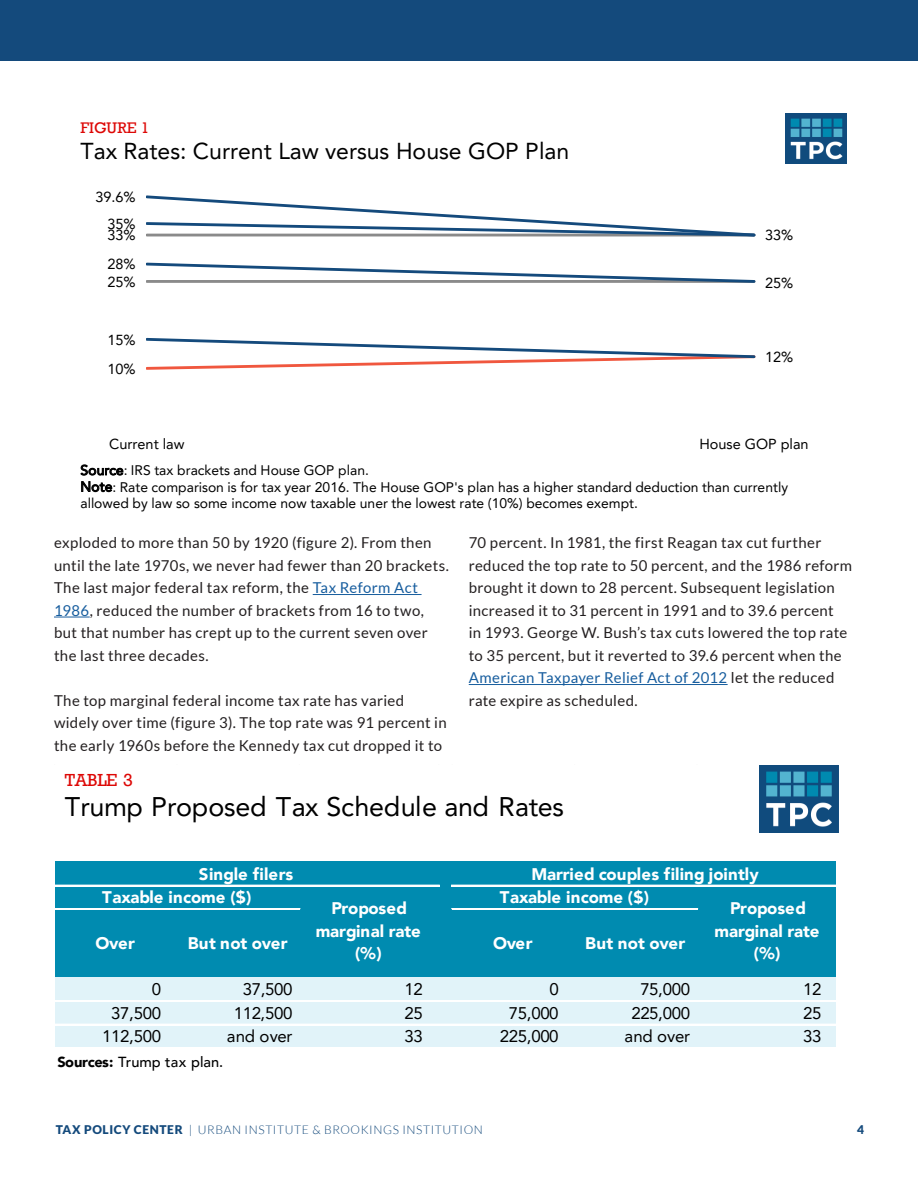
<style>
.page{position:relative;width:918px;height:1188px;background:#fff}
.page>*{position:absolute;margin:0;border:0;box-sizing:border-box;transform-origin:0 0}
.t1{font:26.85px "Avenir LT Pro";letter-spacing:-.015em;color:#000}
.t2{font:23.1px "Avenir LT Pro";color:#000}
.t3{font:18px "Rockwell";letter-spacing:-.015em;color:#dd0806}
.t4{font:900 16.8px/22.4px "Avenir LT Pro";letter-spacing:-.005em;color:#fff;text-align:center}
.t5{font:16.8px "Avenir LT Pro";letter-spacing:-.025em;color:#000}
.t6{font:900 16.8px "Avenir LT Pro";letter-spacing:.02em;color:#fff}
.t7{font:15.75px "Rockwell";color:#dd0806}
.Para_before_bullet_l{font:15px/22.5px "Lato";letter-spacing:.025em;color:#231f20}
.t8{font:14.55px "Avenir LT Pro";color:#000}
.t9{font:500 14.55px "Avenir LT Pro";letter-spacing:.005em;color:#000}
.t10{font:13.95px/16.5px "Avenir LT Pro";color:#000}
.t11{font:300 12px "Lato";letter-spacing:.05em;color:#144a7c}
.t12{font:900 12px "Lato";color:#144a7c}
.s1{color:#175d9e}
.s2{font-weight:900}
</style>
<div class="page">
<div style="left:0;top:0;width:918px;height:60px;background:#144a7c"></div>
<hr style="left:313px;top:594px;width:109px;height:1px;background:#175d9e">
<hr style="left:54px;top:617px;width:36px;height:1px;background:#175d9e">
<hr style="left:469px;top:684px;width:259px;height:1px;background:#175d9e">
<div style="left:55px;top:862px;width:783px;height:116px;background:#008bb0"></div>
<hr style="left:837px;top:862px;width:1px;height:116px;background:#fff">
<div style="left:55px;top:977px;width:783px;height:72px;background:#e1f3f9"></div>
<hr style="left:837px;top:977px;width:1px;height:72px;background:#fff">
<hr style="left:54px;top:885px;width:385px;height:1px;background:#fff">
<hr style="left:452px;top:885px;width:386px;height:1px;background:#fff">
<hr style="left:54px;top:908px;width:246px;height:1px;background:#fff">
<hr style="left:54px;top:909px;width:246px;height:1px;background:#fff">
<hr style="left:452px;top:908px;width:246px;height:1px;background:#fff">
<hr style="left:452px;top:909px;width:246px;height:1px;background:#fff">
<hr style="left:54px;top:1000px;width:784px;height:1px;background:#fff">
<hr style="left:54px;top:1001px;width:784px;height:1px;background:#fff">
<hr style="left:54px;top:1024px;width:784px;height:1px;background:#fff">
<hr style="left:54px;top:1047px;width:784px;height:1px;background:#fff">
<hr style="left:54px;top:1048px;width:784px;height:1px;background:#fff">
<img style="left:759px;top:765px;width:79px;height:67px">
<svg style="left:147px;top:337px;width:608px;height:33px"></svg>
<svg style="left:147px;top:262px;width:608px;height:21px"></svg>
<svg style="left:147px;top:195px;width:608px;height:42px"></svg>
<svg style="left:80px;top:464px;width:43px;height:28px"></svg>
<img style="left:786px;top:113px;width:61px;height:51px">
<p class="t7" style="left:80px;top:119px;width:70px">FIGURE 1</p>
<p class="t2" style="left:80px;top:137px;width:490px">Tax Rates: Current Law versus House GOP Plan</p>
<p class="t8" style="left:95px;top:188px;width:42px">39.6%</p>
<p class="t8" style="left:107px;top:215px;width:30px">35%</p>
<p class="t8" style="left:107px;top:226px;width:30px">33%</p>
<p class="t8" style="left:107px;top:255px;width:30px">28%</p>
<p class="t8" style="left:107px;top:273px;width:30px">25%</p>
<p class="t8" style="left:107px;top:331px;width:30px">15%</p>
<p class="t8" style="left:107px;top:360px;width:30px">10%</p>
<p class="t8" style="left:765px;top:226px;width:30px">33%</p>
<p class="t8" style="left:765px;top:274px;width:30px">25%</p>
<p class="t8" style="left:765px;top:348px;width:30px">12%</p>
<p class="t8" style="left:109px;top:435px;width:77px">Current law</p>
<p class="t8" style="left:700px;top:435px;width:111px">House GOP plan</p>
<p class="t10" style="left:80px;top:462px;width:709px">Source: IRS tax brackets and House GOP plan.<br>Note: Rate comparison is for tax year 2016. The House GOP's plan has a higher standard deduction than currently allowed by law so some income now taxable uner the lowest rate (10%) becomes exempt.</p>
<p class="Para_before_bullet_l" style="left:54px;top:532px;width:397px">exploded to more than 50 by 1920 (figure 2). From then until the late 1970s, we never had fewer than 20 brackets.<br>The last major federal tax reform, the <span class="s1">Tax Reform Act 1986</span>, reduced the number of brackets from 16 to two, but that number has crept up to the current seven over the last three decades.</p>
<p class="Para_before_bullet_l" style="left:54px;top:689px;width:394px">The top marginal federal income tax rate has varied widely over time (figure 3). The top rate was 91 percent in the early 1960s before the Kennedy tax cut dropped it to</p>
<p class="Para_before_bullet_l" style="left:469px;top:532px;width:385px">70 percent. In 1981, the first Reagan tax cut further reduced the top rate to 50 percent, and the 1986 reform brought it down to 28 percent. Subsequent legislation increased it to 31 percent in 1991 and to 39.6 percent<br>in 1993. George W. Bush’s tax cuts lowered the top rate to 35 percent, but it reverted to 39.6 percent when the <span class="s1">American Taxpayer Relief Act of 2012</span> let the reduced rate expire as scheduled.</p>
<p class="t3" style="left:65px;top:770px;width:70px">TABLE 3</p>
<p class="t1" style="left:65px;top:791px;width:501px">Trump Proposed Tax Schedule and Rates</p>
<p class="t4" style="left:199px;top:863px;width:96px">Single filers</p>
<p class="t4" style="left:531px;top:863px;width:229px">Married couples filing jointly</p>
<p class="t4" style="left:102px;top:886px;width:151px">Taxable income ($)</p>
<p class="t4" style="left:500px;top:886px;width:151px">Taxable income ($)</p>
<p class="t4" style="left:316px;top:897px;width:107px">Proposed marginal rate (%)</p>
<p class="t4" style="left:714px;top:897px;width:107px">Proposed marginal rate (%)</p>
<p class="t4" style="left:96px;top:932px;width:41px">Over</p>
<p class="t6" style="left:188px;top:933px;width:102px">But not over</p>
<p class="t4" style="left:493px;top:932px;width:41px">Over</p>
<p class="t6" style="left:585px;top:933px;width:102px">But not over</p>
<p class="t5" style="left:152px;top:979px;width:11px">0</p>
<p class="t5" style="left:243px;top:979px;width:51px">37,500</p>
<p class="t5" style="left:404px;top:979px;width:20px">12</p>
<p class="t5" style="left:549px;top:979px;width:11px">0</p>
<p class="t5" style="left:640px;top:979px;width:51px">75,000</p>
<p class="t5" style="left:803px;top:979px;width:20px">12</p>
<p class="t5" style="left:111px;top:1002px;width:51px">37,500</p>
<p class="t5" style="left:234px;top:1002px;width:60px">112,500</p>
<p class="t5" style="left:404px;top:1002px;width:20px">25</p>
<p class="t5" style="left:509px;top:1002px;width:51px">75,000</p>
<p class="t5" style="left:631px;top:1002px;width:60px">225,000</p>
<p class="t5" style="left:803px;top:1002px;width:20px">25</p>
<p class="t5" style="left:102px;top:1026px;width:60px">112,500</p>
<p class="t5" style="left:227px;top:1026px;width:67px">and over</p>
<p class="t5" style="left:404px;top:1026px;width:20px">33</p>
<p class="t5" style="left:500px;top:1026px;width:60px">225,000</p>
<p class="t5" style="left:625px;top:1026px;width:67px">and over</p>
<p class="t5" style="left:803px;top:1026px;width:20px">33</p>
<p class="t9" style="left:57px;top:1053px;width:167px"><span class="s2">Sources:</span> Trump tax plan.</p>
<p class="t11" style="left:56px;top:1123px;width:429px"><span class="s2">TAX POLICY CENTER</span> | URBAN INSTITUTE &amp; BROOKINGS INSTITUTION</p>
<p class="t12" style="left:857px;top:1123px;width:8px">4</p>
</div>
